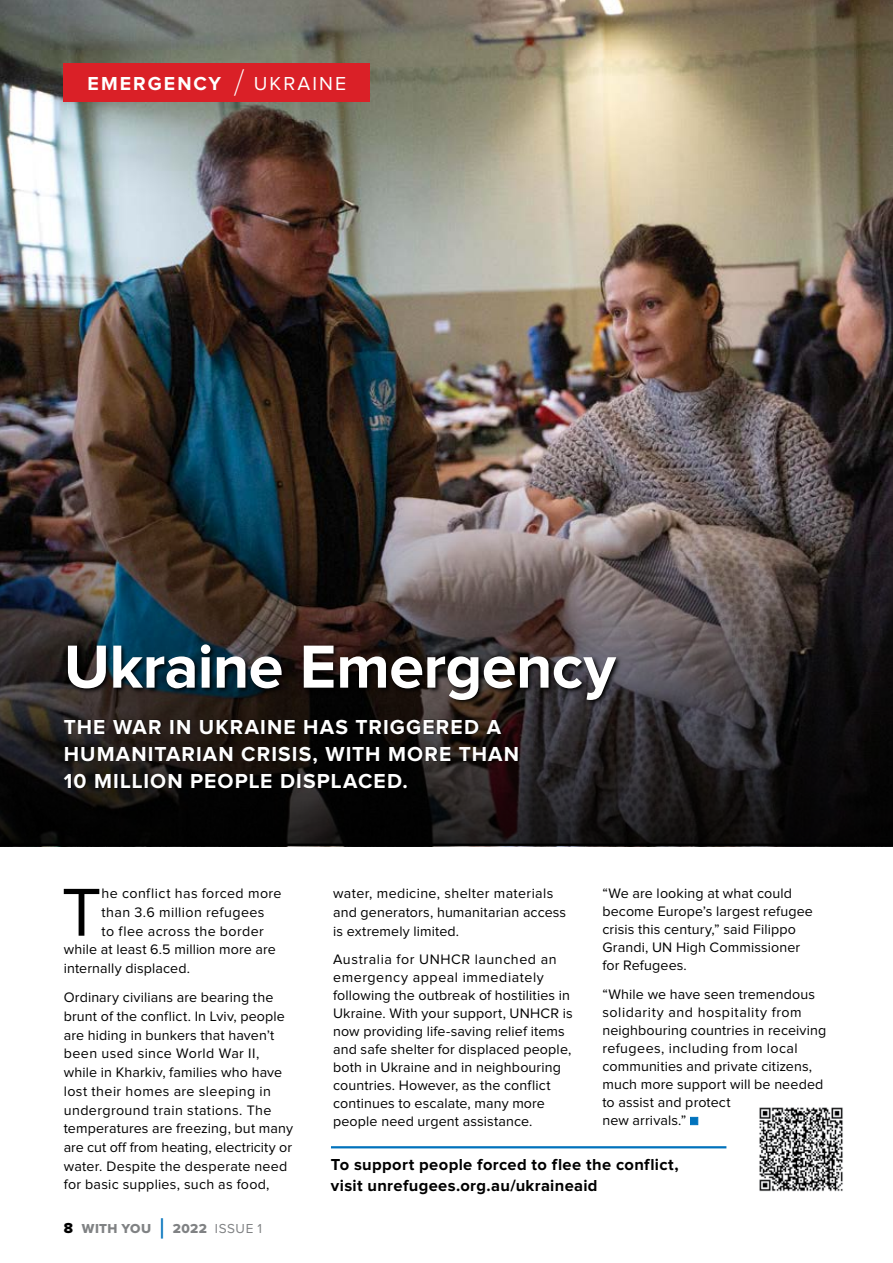
<style>
.page{position:relative;width:893px;height:1263px;background:#fff}
.page>*{position:absolute;margin:0;border:0;box-sizing:border-box;transform-origin:0 0}
.t1{font:70.2px "Proxima Nova";color:#000}
.t2{font:700 63px "Proxima Nova";letter-spacing:-.01em;color:#fff}
.t3{font:700 21px/27px "Proxima Nova";letter-spacing:.055em;color:#fff}
.t4{font:700 19.5px "Proxima Nova";letter-spacing:.11em;color:#fff}
.t5{font:700 16.5px/21px "Proxima Nova";letter-spacing:.02em;color:#000}
.t6{font:14.25px/18px "Proxima Nova";letter-spacing:.01em;color:#000}
.t7{font:14.25px "Proxima Nova";letter-spacing:.03em;color:#000}
.t8{font:13.5px "Proxima Nova Extrabld";letter-spacing:.025em;color:#808284}
.s1{font-weight:100;font-size:37.5px}
.s2{font-weight:400}
.s3{font-size:15px;color:#000}
.s4{font-size:28.8px;color:#0072bc}
.s5{font-family:"Proxima Nova"}
</style>
<div class="page">
<img style="left:0;top:0;width:893px;height:332px">
<img style="left:0;top:332px;width:893px;height:512px">
<div style="left:690px;top:1117px;width:8px;height:8px;background:#0072bc;border:1px solid #0072bc"></div>
<div style="left:64px;top:64px;width:306px;height:38px;background:#da2027"></div>
<hr style="left:0;top:844px;width:893px;height:2px;background:#000">
<svg style="left:66px;top:642px;width:556px;height:64px;background:#1c1e20"></svg>
<div style="left:64px;top:719px;width:455px;height:70px;background:#000;opacity:.75"></div>
<hr style="left:331px;top:1146px;width:395px;height:2px;background:#0072bc">
<img style="left:759px;top:1107px;width:84px;height:84px">
<h3 class="t4" style="left:87px;top:73px;width:260px">EMERGENCY <span class="s1">/</span> <span class="s2">UKRAINE</span></h3>
<h2 class="t2" style="left:64px;top:631px;width:554px">Ukraine Emergency</h2>
<h3 class="t3" style="left:64px;top:714px;width:457px">THE WAR IN UKRAINE HAS TRIGGERED A<br>HUMANITARIAN CRISIS, WITH MORE THAN<br>10 MILLION PEOPLE DISPLACED.</h3>
<h1 class="t1" style="left:62px;top:880px;width:42px">T</h1>
<p class="t7" style="left:102px;top:887px;width:182px">he conflict has forced more</p>
<p class="t7" style="left:102px;top:906px;width:164px">than 3.6 million refugees</p>
<p class="t7" style="left:102px;top:924px;width:164px">to flee across the border</p>
<p class="t6" style="left:64px;top:941px;width:214px">while at least 6.5 million more are</p>
<p class="t6" style="left:64px;top:960px;width:128px">internally displaced.</p>
<p class="t6" style="left:64px;top:989px;width:231px;line-height:18.8px">Ordinary civilians are bearing the brunt of the conflict. In Lviv, people are hiding in bunkers that haven’t been used since World War II, while in Kharkiv, families who have lost their homes are sleeping in underground train stations. The temperatures are freezing, but many are cut off from heating, electricity or water. Despite the desperate need for basic supplies, such as food,</p>
<p class="t8" style="left:64px;top:1222px;width:200px"><span class="s3">8</span> WITH YOU <span class="s4">|</span> 2022 <span class="s5">ISSUE 1</span></p>
<p class="t6" style="left:333px;top:885px;width:235px;line-height:18.8px">water, medicine, shelter materials and generators, humanitarian access is extremely limited.</p>
<p class="t6" style="left:333px;top:951px;width:241px">Australia for UNHCR launched an emergency appeal immediately following the outbreak of hostilities in Ukraine. With your support, UNHCR is now providing life-saving relief items and safe shelter for displaced people, both in Ukraine and in neighbouring countries. However, as the conflict continues to escalate, many more people need urgent assistance.</p>
<p class="t6" style="left:602px;top:885px;width:212px">“We are looking at what could become Europe’s largest refugee crisis this century,” said Filippo<br>Grandi, UN High Commissioner for Refugees.</p>
<p class="t6" style="left:602px;top:986px;width:225px">“While we have seen tremendous solidarity and hospitality from neighbouring countries in receiving refugees, including from local communities and private citizens, much more support will be needed to assist and protect<br>new arrivals.”</p>
<p class="t5" style="left:331px;top:1154px;width:349px">To support people forced to flee the conflict, visit unrefugees.org.au/ukraineaid</p>
</div>
